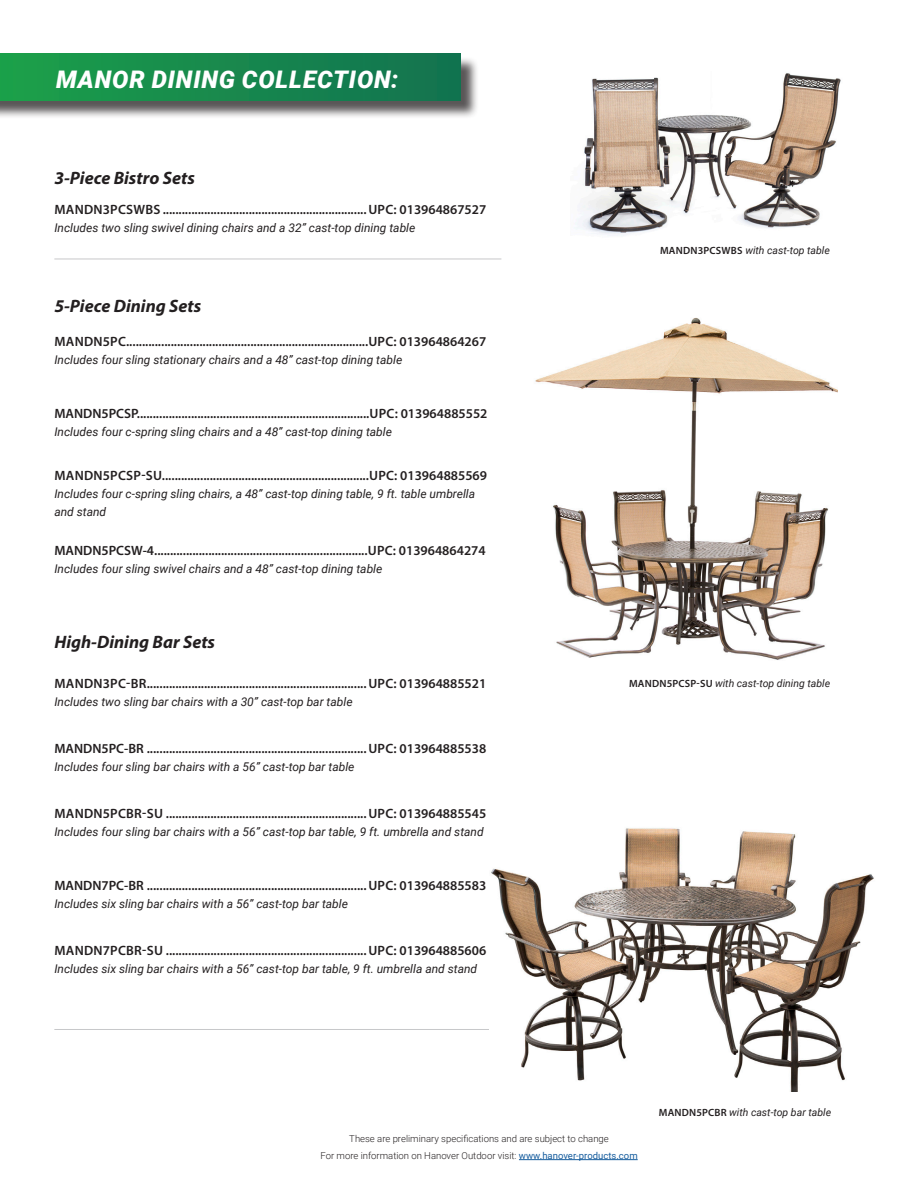
<style>
.page{position:relative;width:918px;height:1188px;background:#fff}
.page>*{position:absolute;margin:0;border:0;box-sizing:border-box;transform-origin:0 0}
.t1{font:italic 900 24.3px "Roboto";letter-spacing:.035em;color:#fff}
.Product_Name_NEW{font:italic 700 18px "Myriad Pro";color:#231f20}
.retail_price_line_1{font:600 13.5px "Myriad Pro";color:#231f20}
.Product_Name_NEW-2{font:600 13.5px "Myriad Pro";color:#231f20}
.retail_price_line_1-2{font:italic 12px "Roboto";color:#231f20}
.Product_Name_NEW-3{font:italic 12px/18px "Roboto";color:#231f20}
.t2{font:italic 10.5px "Roboto";color:#231f20}
.t3{font:300 9.6px "Roboto";color:#231f20}
.s1{font-family:"Myriad Pro";font-weight:600;font-style:normal}
.s2{font-weight:400;color:#175d9e}
</style>
<div class="page">
<div style="left:0;top:56px;width:479px;height:63px;background:#231f20;opacity:.75"></div>
<div style="left:0;top:54px;width:460px;height:46px;background:linear-gradient(to right,#1ca04a,#127250)"></div>
<hr style="left:519px;top:1159px;width:119px;height:1px;background:#175d9e">
<img style="left:574px;top:73px;width:267px;height:163px">
<img style="left:535px;top:317px;width:302px;height:343px">
<hr style="left:54px;top:259px;width:447px;height:1px;background:#c7c8ca">
<hr style="left:54px;top:1029px;width:463px;height:1px;background:#c7c8ca">
<img style="left:489px;top:828px;width:385px;height:264px">
<p class="t1" style="left:56px;top:63px;width:344px">MANOR DINING COLLECTION:</p>
<p class="Product_Name_NEW" style="left:54px;top:166px;width:142px">3-Piece Bistro Sets</p>
<p class="retail_price_line_1" style="left:54px;top:200px;width:433px">MANDN3PCSWBS ................................................................UPC: 013964867527</p>
<p class="retail_price_line_1-2" style="left:54px;top:219px;width:363px">Includes two sling swivel dining chairs and a 32” cast-top dining table</p>
<p class="Product_Name_NEW" style="left:54px;top:294px;width:148px">5-Piece Dining Sets</p>
<p class="Product_Name_NEW-2" style="left:54px;top:333px;width:433px">MANDN5PC............................................................................UPC: 013964864267</p>
<p class="Product_Name_NEW-3" style="left:54px;top:350px;width:349px">Includes four sling stationary chairs and a 48” cast-top dining table</p>
<p class="Product_Name_NEW-2" style="left:54px;top:405px;width:435px">MANDN5PCSP.........................................................................UPC: 013964885552</p>
<p class="Product_Name_NEW-3" style="left:54px;top:422px;width:339px">Includes four c-spring sling chairs and a 48” cast-top dining table</p>
<p class="Product_Name_NEW-2" style="left:54px;top:466px;width:434px">MANDN5PCSP-SU.................................................................UPC: 013964885569</p>
<p class="Product_Name_NEW-3" style="left:54px;top:484px;width:422px">Includes four c-spring sling chairs, a 48” cast-top dining table, 9 ft. table umbrella and stand</p>
<p class="Product_Name_NEW-2" style="left:54px;top:541px;width:433px">MANDN5PCSW-4...................................................................UPC: 013964864274</p>
<p class="Product_Name_NEW-3" style="left:54px;top:559px;width:330px">Includes four sling swivel chairs and a 48” cast-top dining table</p>
<p class="Product_Name_NEW" style="left:54px;top:630px;width:162px">High-Dining Bar Sets</p>
<p class="retail_price_line_1" style="left:54px;top:675px;width:433px">MANDN3PC-BR.....................................................................UPC: 013964885521</p>
<p class="retail_price_line_1-2" style="left:54px;top:693px;width:300px">Includes two sling bar chairs with a 30” cast-top bar table</p>
<p class="retail_price_line_1" style="left:54px;top:739px;width:434px">MANDN5PC-BR .....................................................................UPC: 013964885538</p>
<p class="retail_price_line_1-2" style="left:54px;top:758px;width:302px">Includes four sling bar chairs with a 56” cast-top bar table</p>
<p class="retail_price_line_1" style="left:54px;top:805px;width:433px">MANDN5PCBR-SU ...............................................................UPC: 013964885545</p>
<p class="retail_price_line_1-2" style="left:54px;top:823px;width:431px">Includes four sling bar chairs with a 56” cast-top bar table, 9 ft. umbrella and stand</p>
<p class="retail_price_line_1" style="left:54px;top:877px;width:434px">MANDN7PC-BR .....................................................................UPC: 013964885583</p>
<p class="retail_price_line_1-2" style="left:54px;top:895px;width:295px">Includes six sling bar chairs with a 56” cast-top bar table</p>
<p class="retail_price_line_1" style="left:54px;top:942px;width:433px">MANDN7PCBR-SU ...............................................................UPC: 013964885606</p>
<p class="retail_price_line_1-2" style="left:54px;top:961px;width:424px">Includes six sling bar chairs with a 56” cast-top bar table, 9 ft. umbrella and stand</p>
<p class="t2" style="left:660px;top:243px;width:171px"><span class="s1">MANDN3PCSWBS</span> with cast-top table</p>
<p class="t2" style="left:629px;top:676px;width:203px"><span class="s1">MANDN5PCSP-SU</span> with cast-top dining table</p>
<p class="t2" style="left:659px;top:1105px;width:174px"><span class="s1">MANDN5PCBR</span> with cast-top bar table</p>
<p class="t3" style="left:349px;top:1132px;width:261px">These are preliminary specifications and are subject to change</p>
<p class="t3" style="left:320px;top:1149px;width:319px">For more information on Hanover Outdoor visit: <span class="s2">www.hanover-products.com</span></p>
</div>
